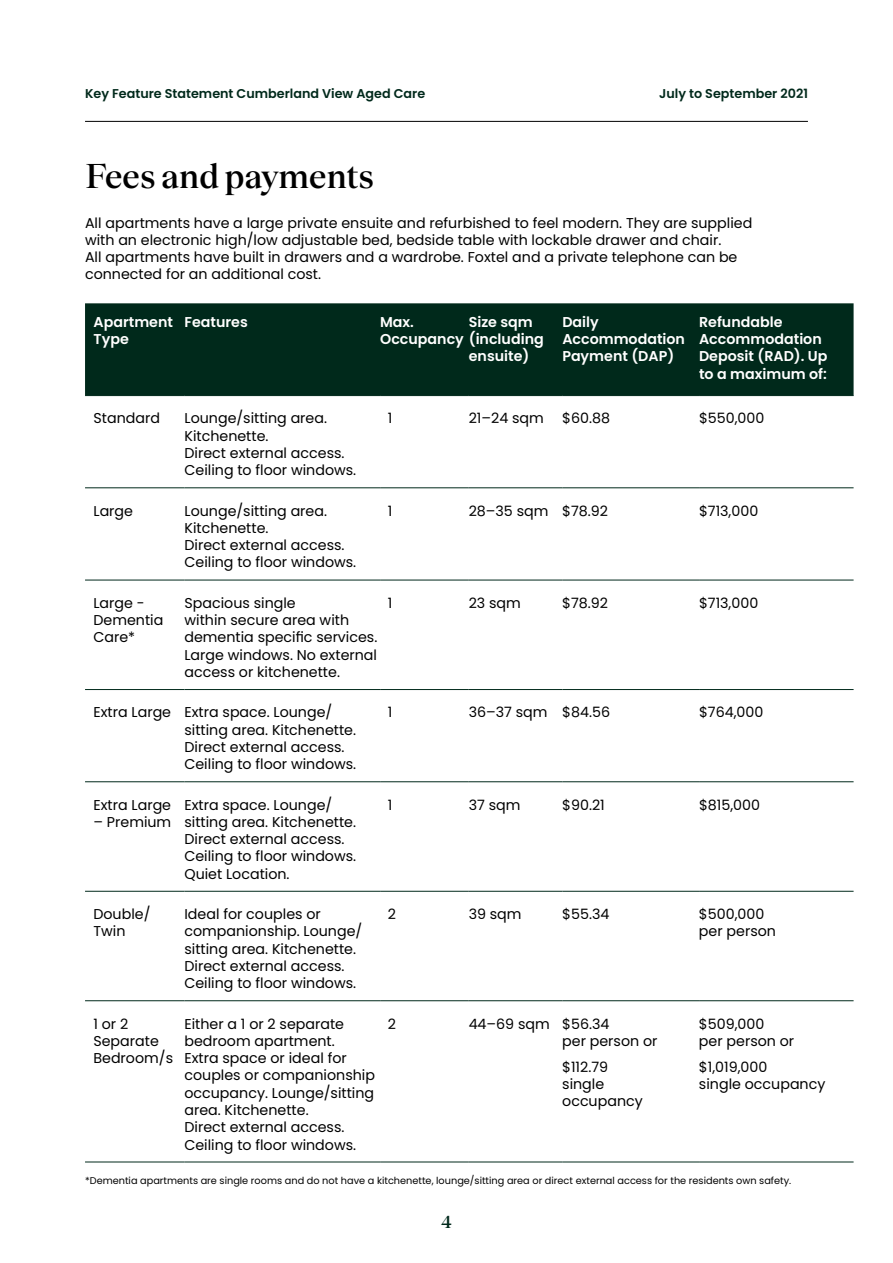
<style>
.page{position:relative;width:893px;height:1263px;background:#fff}
.page>*{position:absolute;margin:0;border:0;box-sizing:border-box;transform-origin:0 0}
.t1{font:500 36px "Teodor";color:#000}
.t2{font:500 18px "Teodor";color:#00291b}
.t3{font:14.25px/17.2px "Poppins";color:#000}
.t4{font:600 14.25px/17.2px "Poppins";color:#fff}
.t5{font:600 12.75px "Poppins";color:#00291b}
.t6{font:9.75px "Poppins";color:#000}
</style>
<div class="page">
<hr style="left:85px;top:121px;width:723px;height:1px;background:#000">
<div style="left:85px;top:303px;width:769px;height:92px;background:#00291b"></div>
<hr style="left:85px;top:395px;width:100px;height:1px;background:#00291b">
<hr style="left:185px;top:395px;width:195px;height:1px;background:#00291b">
<hr style="left:380px;top:395px;width:89px;height:1px;background:#00291b">
<hr style="left:469px;top:395px;width:93px;height:1px;background:#00291b">
<hr style="left:562px;top:395px;width:137px;height:1px;background:#00291b">
<hr style="left:699px;top:395px;width:155px;height:1px;background:#00291b">
<hr style="left:85px;top:488px;width:100px;height:1px;background:#00291b">
<hr style="left:85px;top:580px;width:100px;height:1px;background:#00291b">
<hr style="left:85px;top:689px;width:100px;height:1px;background:#00291b">
<hr style="left:85px;top:781px;width:100px;height:1px;background:#00291b">
<hr style="left:85px;top:891px;width:100px;height:1px;background:#00291b">
<hr style="left:85px;top:1000px;width:100px;height:1px;background:#00291b">
<hr style="left:85px;top:1162px;width:100px;height:1px;background:#00291b">
<hr style="left:185px;top:488px;width:195px;height:1px;background:#00291b">
<hr style="left:380px;top:488px;width:89px;height:1px;background:#00291b">
<hr style="left:469px;top:488px;width:93px;height:1px;background:#00291b">
<hr style="left:562px;top:488px;width:137px;height:1px;background:#00291b">
<hr style="left:699px;top:488px;width:155px;height:1px;background:#00291b">
<hr style="left:185px;top:580px;width:195px;height:1px;background:#00291b">
<hr style="left:380px;top:580px;width:89px;height:1px;background:#00291b">
<hr style="left:469px;top:580px;width:93px;height:1px;background:#00291b">
<hr style="left:562px;top:580px;width:137px;height:1px;background:#00291b">
<hr style="left:699px;top:580px;width:155px;height:1px;background:#00291b">
<hr style="left:185px;top:689px;width:195px;height:1px;background:#00291b">
<hr style="left:380px;top:689px;width:89px;height:1px;background:#00291b">
<hr style="left:469px;top:689px;width:93px;height:1px;background:#00291b">
<hr style="left:562px;top:689px;width:137px;height:1px;background:#00291b">
<hr style="left:699px;top:689px;width:155px;height:1px;background:#00291b">
<hr style="left:185px;top:781px;width:195px;height:1px;background:#00291b">
<hr style="left:380px;top:781px;width:89px;height:1px;background:#00291b">
<hr style="left:469px;top:781px;width:93px;height:1px;background:#00291b">
<hr style="left:562px;top:781px;width:137px;height:1px;background:#00291b">
<hr style="left:699px;top:781px;width:155px;height:1px;background:#00291b">
<hr style="left:185px;top:891px;width:195px;height:1px;background:#00291b">
<hr style="left:380px;top:891px;width:89px;height:1px;background:#00291b">
<hr style="left:469px;top:891px;width:93px;height:1px;background:#00291b">
<hr style="left:562px;top:891px;width:137px;height:1px;background:#00291b">
<hr style="left:699px;top:891px;width:155px;height:1px;background:#00291b">
<hr style="left:185px;top:1000px;width:195px;height:1px;background:#00291b">
<hr style="left:380px;top:1000px;width:89px;height:1px;background:#00291b">
<hr style="left:469px;top:1000px;width:93px;height:1px;background:#00291b">
<hr style="left:562px;top:1000px;width:137px;height:1px;background:#00291b">
<hr style="left:699px;top:1000px;width:155px;height:1px;background:#00291b">
<hr style="left:185px;top:1162px;width:195px;height:1px;background:#00291b">
<hr style="left:380px;top:1162px;width:89px;height:1px;background:#00291b">
<hr style="left:469px;top:1162px;width:93px;height:1px;background:#00291b">
<hr style="left:562px;top:1162px;width:137px;height:1px;background:#00291b">
<hr style="left:699px;top:1162px;width:155px;height:1px;background:#00291b">
<p class="t5" style="left:85px;top:87px;width:342px">Key Feature Statement Cumberland View Aged Care</p>
<p class="t5" style="left:659px;top:87px;width:150px">July to September 2021</p>
<h1 class="t1" style="left:85px;top:150px;width:290px">Fees and payments</h1>
<p class="t3" style="left:85px;top:214px;width:669px">All apartments have a large private ensuite and refurbished to feel modern. They are supplied with an electronic high/low adjustable bed, bedside table with lockable drawer and chair.<br>All apartments have built in drawers and a wardrobe. Foxtel and a private telephone can be connected for an additional cost.</p>
<p class="t4" style="left:469px;top:313px;width:66px">Size sqm</p>
<p class="t4" style="left:469px;top:348px;width:62px">ensuite)</p>
<p class="t4" style="left:94px;top:313px;width:81px">Apartment<br>Type</p>
<p class="t4" style="left:185px;top:313px;width:65px">Features</p>
<p class="t4" style="left:380px;top:313px;width:165px">Max.<br>Occupancy (including</p>
<p class="t4" style="left:562px;top:313px;width:124px">Daily<br>Accommodation<br>Payment (DAP)</p>
<p class="t4" style="left:699px;top:313px;width:130px">Refundable<br>Accommodation<br>Deposit (RAD). Up to a maximum of:</p>
<p class="t3" style="left:94px;top:410px;width:68px">Standard</p>
<p class="t3" style="left:185px;top:410px;width:173px">Lounge/sitting area.<br>Kitchenette.<br>Direct external access.<br>Ceiling to floor windows.</p>
<p class="t3" style="left:388px;top:410px;width:6px">1</p>
<p class="t3" style="left:469px;top:410px;width:77px">21–24 sqm</p>
<p class="t3" style="left:562px;top:410px;width:49px">$60.88</p>
<p class="t3" style="left:699px;top:410px;width:67px">$550,000</p>
<p class="t3" style="left:94px;top:502px;width:41px">Large</p>
<p class="t3" style="left:185px;top:502px;width:173px">Lounge/sitting area.<br>Kitchenette.<br>Direct external access.<br>Ceiling to floor windows.</p>
<p class="t3" style="left:388px;top:502px;width:6px">1</p>
<p class="t3" style="left:469px;top:502px;width:141px">28–35 sqm $78.92</p>
<p class="t3" style="left:699px;top:502px;width:61px">$713,000</p>
<p class="t3" style="left:94px;top:594px;width:71px">Large -<br>Dementia<br>Care*</p>
<p class="t3" style="left:184px;top:594px;width:194px">Spacious single<br>within secure area with dementia specific services.<br>Large windows. No external access or kitchenette.</p>
<p class="t3" style="left:388px;top:594px;width:6px">1</p>
<p class="t3" style="left:469px;top:594px;width:54px">23 sqm</p>
<p class="t3" style="left:562px;top:594px;width:47px">$78.92</p>
<p class="t3" style="left:699px;top:594px;width:61px">$713,000</p>
<p class="t3" style="left:184px;top:704px;width:173px;text-indent:-91px">Extra Large Extra space. Lounge/ sitting area. Kitchenette.<br>Direct external access.<br>Ceiling to floor windows.</p>
<p class="t3" style="left:388px;top:704px;width:6px">1</p>
<p class="t3" style="left:469px;top:704px;width:143px">36–37 sqm $84.56</p>
<p class="t3" style="left:699px;top:704px;width:66px">$764,000</p>
<p class="t3" style="left:93px;top:796px;width:79px">Extra Large</p>
<p class="t3" style="left:93px;top:813px;width:79px">– Premium</p>
<p class="t3" style="left:184px;top:796px;width:173px">Extra space. Lounge/ sitting area. Kitchenette.<br>Direct external access.<br>Ceiling to floor windows.<br>Quiet Location.</p>
<p class="t3" style="left:388px;top:796px;width:6px">1</p>
<p class="t3" style="left:469px;top:796px;width:53px">37 sqm</p>
<p class="t3" style="left:562px;top:796px;width:44px">$90.21</p>
<p class="t3" style="left:699px;top:796px;width:63px">$815,000</p>
<p class="t3" style="left:93px;top:905px;width:59px">Double/<br>Twin</p>
<p class="t3" style="left:184px;top:905px;width:179px">Ideal for couples or companionship. Lounge/ sitting area. Kitchenette.<br>Direct external access.<br>Ceiling to floor windows.</p>
<p class="t3" style="left:388px;top:906px;width:10px">2</p>
<p class="t3" style="left:469px;top:906px;width:54px">39 sqm</p>
<p class="t3" style="left:562px;top:906px;width:49px">$55.34</p>
<p class="t3" style="left:699px;top:906px;width:79px">$500,000 per person</p>
<p class="t3" style="left:93px;top:1015px;width:81px">1 or 2<br>Separate<br>Bedroom/s</p>
<p class="t3" style="left:184px;top:1015px;width:192px">Either a 1 or 2 separate bedroom apartment.<br>Extra space or ideal for couples or companionship occupancy. Lounge/sitting area. Kitchenette.<br>Direct external access.<br>Ceiling to floor windows.</p>
<p class="t3" style="left:388px;top:1015px;width:10px">2</p>
<p class="t3" style="left:562px;top:1015px;width:97px;text-indent:-94px">44–69 sqm $56.34<br>per person or</p>
<p class="t3" style="left:699px;top:1015px;width:97px">$509,000<br>per person or</p>
<p class="t3" style="left:699px;top:1058px;width:128px">$1,019,000<br>single occupancy</p>
<p class="t3" style="left:562px;top:1058px;width:82px">$112.79 single occupancy</p>
<p class="t6" style="left:85px;top:1175px;width:708px">*Dementia apartments are single rooms and do not have a kitchenette, lounge/sitting area or direct external access for the residents own safety.</p>
<p class="t2" style="left:441px;top:1208px;width:12px">4</p>
</div>
